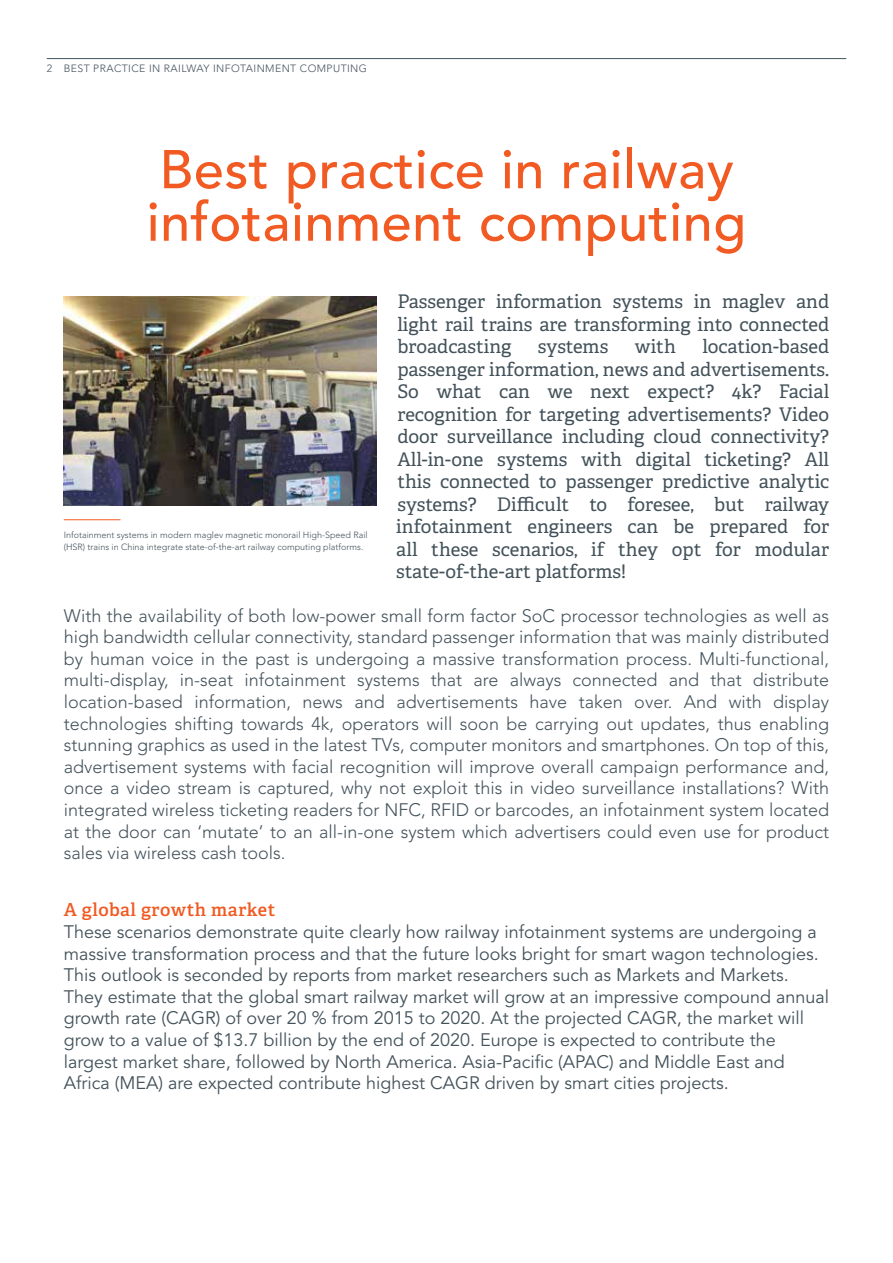
<style>
.page{position:relative;width:893px;height:1263px;background:#fff}
.page>*{position:absolute;margin:0;border:0;box-sizing:border-box;transform-origin:0 0}
.t1{font:500 54px/52.5px "Avenir LT Std";letter-spacing:.01em;color:#f15a22}
.t2{font:18.75px/22.5px "Adelle";color:#43525a;text-align:justify}
.t3{font:300 18px/21.6px "Avenir LT Std";color:#43525a;text-align:justify}
.t4{font:18px/21.6px "Avenir LT Std";color:#43525a}
.t5{font:600 18px "Adelle";letter-spacing:.03em;color:#f15a22}
.t6{font:300 10.5px "Avenir LT Std";letter-spacing:.04em;color:#43525a}
.t7{font:300 9px/12.3px "Avenir LT Std";color:#43525a}
</style>
<div class="page">
<hr style="left:47px;top:58px;width:799px;height:1px;background:#43525a">
<img style="left:64px;top:297px;width:312px;height:208px">
<hr style="left:64px;top:519px;width:56px;height:1px;background:#f15a22">
<p class="t6" style="left:47px;top:62px;width:322px">2 BEST PRACTICE IN RAILWAY INFOTAINMENT COMPUTING</p>
<h1 class="t1" style="left:147px;top:145px;width:601px">Best practice in railway infotainment computing</h1>
<p class="t2" style="left:397px;top:291px;width:433px">Passenger information systems in maglev and light rail trains are transforming into connected broadcasting</p>
<p class="t2" style="left:396px;top:336px;width:434px;text-indent:306px">location-based passenger information, news and advertisements.<br>So what can we next expect? 4k? Facial recognition for targeting advertisements? Video door surveillance including cloud connectivity?<br>All-in-one systems with digital ticketing? All this connected to passenger predictive analytic systems? Difficult to foresee, but railway infotainment engineers can be prepared for all these scenarios, if they opt for modular state-of-the-art platforms!</p>
<p class="t3" style="left:64px;top:604px;width:767px">With the availability of both low-power small form factor SoC processor technologies as well as high bandwidth cellular connectivity, standard passenger information that was mainly distributed by human voice in the past is undergoing a massive transformation process. Multi-functional, multi-display, in-seat infotainment systems that are always connected and that distribute location-based information, news and advertisements have taken over. And with display technologies shifting towards 4k, operators will soon be carrying out updates, thus enabling stunning graphics as used in the latest TVs, computer monitors and smartphones. On top of this, advertisement systems with facial recognition will improve overall campaign performance and, once a video stream is captured, why not exploit this in video surveillance installations? With integrated wireless ticketing readers for NFC, RFID or barcodes, an infotainment system located at the door can ‘mutate’ to an all-in-one system which advertisers could even use for product sales via wireless cash tools.</p>
<p class="t2" style="left:538px;top:336px;width:72px">systems</p>
<p class="t2" style="left:635px;top:336px;width:42px">with</p>
<p class="t7" style="left:64px;top:529px;width:305px">Infotainment systems in modern maglev magnetic monorail High-Speed Rail (HSR) trains in China integrate state-of-the-art railway computing platforms.</p>
<p class="t5" style="left:64px;top:899px;width:213px">A global growth market</p>
<p class="t4" style="left:64px;top:921px;width:767px">These scenarios demonstrate quite clearly how railway infotainment systems are undergoing a massive transformation process and that the future looks bright for smart wagon technologies.<br>This outlook is seconded by reports from market researchers such as Markets and Markets.<br>They estimate that the global smart railway market will grow at an impressive compound annual growth rate (CAGR) of over 20 % from 2015 to 2020. At the projected CAGR, the market will grow to a value of $13.7 billion by the end of 2020. Europe is expected to contribute the largest market share, followed by North America. Asia-Pacific (APAC) and Middle East and Africa (MEA) are expected contribute highest CAGR driven by smart cities projects.</p>
</div>
